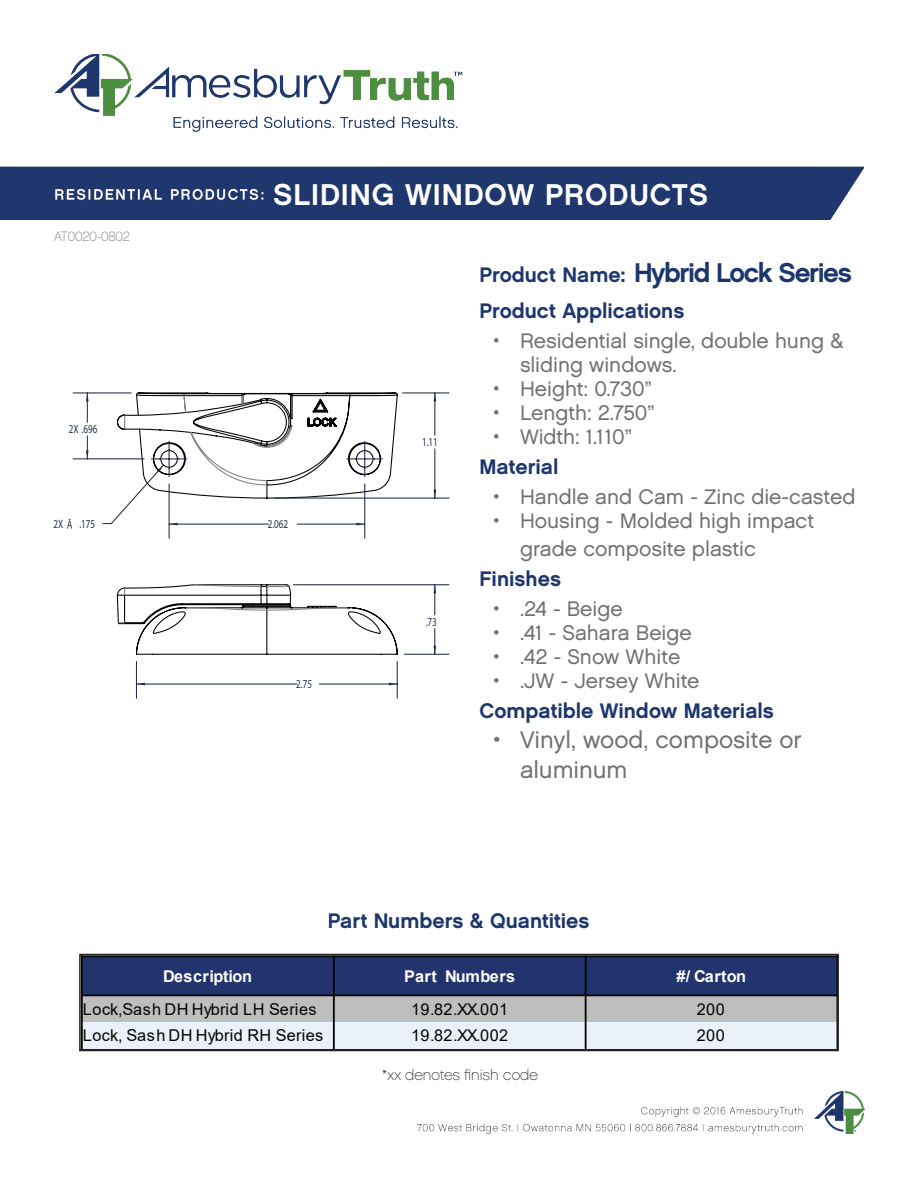
<style>
.page{position:relative;width:918px;height:1188px;background:#fff}
.page>*{position:absolute;margin:0;border:0;box-sizing:border-box;transform-origin:0 0}
.t1{font:30px "Chalet New York Nineteen Sixty";letter-spacing:.03em;color:#fff}
.t2{font:27px "Chalet New York Nineteen Sixty";letter-spacing:-.05em;color:#1d366c}
.t3{font:24px/30px "Chalet London Nineteen Sixty";color:#717174}
.t4{font:21px/24px "Chalet London Nineteen Sixty";color:#717174}
.t5{font:21px "Chalet New York Nineteen Sixty";color:#1d366c}
.t6{font:16.35px "Arial";letter-spacing:.025em;color:#040503}
.t7{font:700 16.35px "Arial";color:#fff}
.t8{font:700 16.35px "Arial";letter-spacing:.025em;color:#fff}
.t9{font:15px "Chalet Paris Nineteen Sixty";color:#231f20}
.t10{font:13.5px "Chalet Paris Nineteen Sixty";letter-spacing:-.005em;color:#717174}
.t11{font:12px "Myriad Pro";color:#232d4b;scale:.75 1}
.s1{font-size:21px}
</style>
<div class="page">
<img style="left:417px;top:1092px;width:447px;height:42px">
<img style="left:0;top:54px;width:864px;height:166px">
<div style="left:82px;top:956px;width:252px;height:39px;background:#22336e"></div>
<div style="left:334px;top:956px;width:252px;height:39px;background:#22336e"></div>
<div style="left:586px;top:956px;width:251px;height:39px;background:#22336e"></div>
<div style="left:82px;top:995px;width:252px;height:27px;background:#bfbebe"></div>
<div style="left:334px;top:995px;width:252px;height:27px;background:#bfbebe"></div>
<div style="left:586px;top:995px;width:251px;height:27px;background:#bfbebe"></div>
<div style="left:82px;top:1022px;width:252px;height:27px;background:#ebf1f8"></div>
<div style="left:334px;top:1022px;width:252px;height:27px;background:#ebf1f8"></div>
<div style="left:586px;top:1022px;width:251px;height:27px;background:#ebf1f8"></div>
<hr style="left:333px;top:955px;width:2px;height:95px;background:#040503">
<hr style="left:585px;top:955px;width:2px;height:95px;background:#040503">
<hr style="left:81px;top:994px;width:757px;height:2px;background:#040503">
<hr style="left:81px;top:955px;width:2px;height:95px;background:#040503">
<div style="left:79px;top:954px;width:760px;height:97px;border:2px solid #231f20"></div>
<hr style="left:169px;top:484px;width:1px;height:54px;background:#232d4b">
<hr style="left:364px;top:484px;width:1px;height:54px;background:#232d4b">
<hr style="left:73px;top:458px;width:71px;height:1px;background:#232d4b">
<hr style="left:73px;top:392px;width:58px;height:1px;background:#232d4b">
<svg style="left:86px;top:436px;width:3px;height:23px"></svg>
<svg style="left:86px;top:393px;width:3px;height:29px"></svg>
<svg style="left:67px;top:519px;width:5px;height:10px"></svg>
<hr style="left:274px;top:498px;width:175px;height:1px;background:#232d4b">
<hr style="left:403px;top:392px;width:46px;height:1px;background:#232d4b">
<hr style="left:434px;top:449px;width:1px;height:49px;background:#232d4b">
<hr style="left:434px;top:393px;width:1px;height:42px;background:#232d4b">
<svg style="left:102px;top:392px;width:297px;height:133px"></svg>
<svg style="left:116px;top:584px;width:282px;height:71px"></svg>
<hr style="left:294px;top:584px;width:155px;height:1px;background:#232d4b">
<hr style="left:404px;top:654px;width:45px;height:1px;background:#232d4b">
<hr style="left:434px;top:585px;width:1px;height:30px;background:#232d4b">
<svg style="left:434px;top:629px;width:2px;height:25px"></svg>
<hr style="left:136px;top:661px;width:1px;height:37px;background:#232d4b">
<hr style="left:397px;top:661px;width:1px;height:37px;background:#232d4b">
<hr style="left:136px;top:684px;width:161px;height:1px;background:#232d4b">
<hr style="left:319px;top:684px;width:78px;height:1px;background:#232d4b">
<hr style="left:79px;top:1050px;width:760px;height:1px;background:#231f20">
<p class="t10" style="left:54px;top:228px;width:77px">AT0020-0802</p>
<p class="t11" style="left:69px;top:422px;width:40px">2X .696</p>
<p class="t11" style="left:54px;top:517px;width:15px">2X</p>
<p class="t11" style="left:79px;top:517px;width:23px">.175</p>
<h1 class="t1" style="left:273px;top:176px;width:436px">SLIDING WINDOW PRODUCTS</h1>
<p class="t11" style="left:268px;top:517px;width:29px">2.062</p>
<p class="t11" style="left:296px;top:677px;width:23px">2.75</p>
<p class="t11" style="left:422px;top:435px;width:23px">1.11</p>
<p class="t11" style="left:426px;top:615px;width:16px">.73</p>
<p class="t2" style="left:480px;top:255px;width:374px"><span class="s1">Product Name:</span> Hybrid Lock Series</p>
<p class="t5" style="left:480px;top:297px;width:206px">Product Applications</p>
<p class="t4" style="left:520px;top:328px;width:325px;text-indent:-27px">• Residential single, double hung &amp; sliding windows.</p>
<p class="t4" style="left:493px;top:376px;width:160px">• Height: 0.730”</p>
<p class="t4" style="left:493px;top:400px;width:163px">• Length: 2.750”</p>
<p class="t4" style="left:493px;top:424px;width:140px">• Width: 1.110”</p>
<p class="t5" style="left:480px;top:453px;width:81px">Material</p>
<p class="t4" style="left:493px;top:484px;width:364px">• Handle and Cam - Zinc die-casted</p>
<p class="t4" style="left:520px;top:506px;width:295px;line-height:28.5px;text-indent:-27px">• Housing - Molded high impact grade composite plastic</p>
<p class="t5" style="left:480px;top:566px;width:83px">Finishes</p>
<p class="t4" style="left:493px;top:597px;width:131px">• .24 - Beige</p>
<p class="t4" style="left:493px;top:621px;width:200px">• .41 - Sahara Beige</p>
<p class="t4" style="left:493px;top:645px;width:189px">• .42 - Snow White</p>
<p class="t4" style="left:493px;top:669px;width:208px">• .JW - Jersey White</p>
<p class="t5" style="left:480px;top:698px;width:296px">Compatible Window Materials</p>
<p class="t3" style="left:520px;top:725px;width:283px;text-indent:-27px">• Vinyl, wood, composite or aluminum</p>
<p class="t5" style="left:328px;top:907px;width:263px">Part Numbers &amp; Quantities</p>
<p class="t7" style="left:163px;top:964px;width:90px">Description</p>
<p class="t8" style="left:404px;top:964px;width:112px">Part Numbers</p>
<p class="t7" style="left:676px;top:964px;width:71px">#/ Carton</p>
<p class="t6" style="left:83px;top:998px;width:235px">Lock,Sash DH Hybrid LH Series</p>
<p class="t6" style="left:411px;top:998px;width:99px">19.82.XX.001</p>
<p class="t6" style="left:697px;top:998px;width:30px">200</p>
<p class="t6" style="left:83px;top:1024px;width:242px">Lock, Sash DH Hybrid RH Series</p>
<p class="t6" style="left:411px;top:1024px;width:99px">19.82.XX.002</p>
<p class="t6" style="left:697px;top:1024px;width:30px">200</p>
<p class="t9" style="left:382px;top:1066px;width:157px">*xx denotes finish code</p>
</div>
